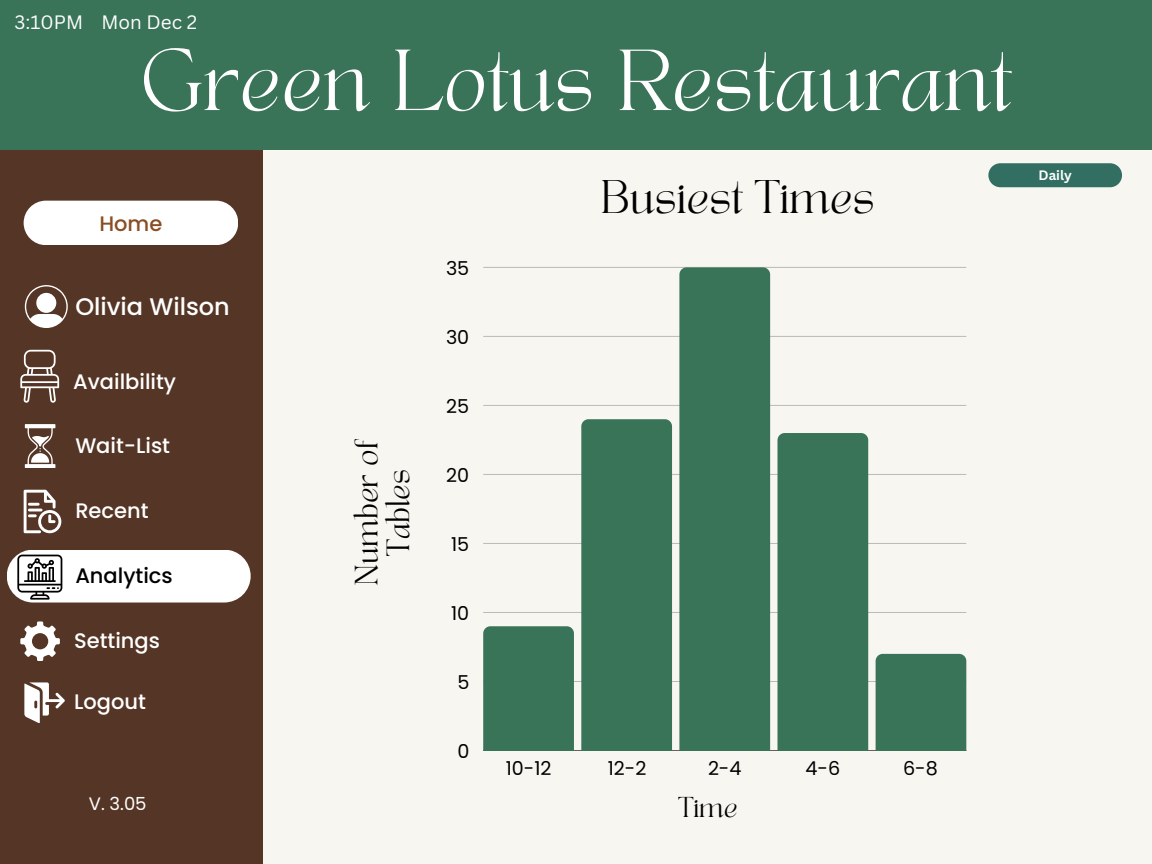
<style>
.page{position:relative;width:1152px;height:864px;background:#f8f6f1}
.page>*{position:absolute;margin:0;border:0;box-sizing:border-box;transform-origin:0 0}
.t1{font:60.45px "TANAEGEAN";color:#fff}
.t2{font:33px "TANAEGEAN";color:#000}
.t3{font:500 24px "Poppins";color:#fff}
.t4{font:22.5px/31.5px "TANAEGEAN";color:#000;text-align:center}
.t5{font:500 21px "Poppins";color:#fff}
.t6{font:500 21px "Poppins";color:#000}
.t7{font:500 21px "Poppins";color:#884e24}
.t8{font:20.1px "TANAEGEAN";color:#000}
.t9{font:19.05px "Poppins";color:#000}
.t10{font:18.9px "Canva Sans";color:#fff}
.t11{font:18px "Poppins";color:#fff}
.t12{font:700 13.35px "Canva Sans";color:#fff}
</style>
<div class="page">
<div style="left:0;top:108px;width:262px;height:756px;background:#553626"></div>
<div style="left:7px;top:550px;width:244px;height:53px;background:#fff;border-radius:26px"></div>
<div style="left:24px;top:201px;width:214px;height:44px;background:#fff;border-radius:22px"></div>
<svg style="left:25px;top:285px;width:43px;height:43px"></svg>
<svg style="left:20px;top:621px;width:40px;height:40px"></svg>
<svg style="left:24px;top:682px;width:41px;height:41px"></svg>
<svg style="left:25px;top:424px;width:30px;height:44px"></svg>
<svg style="left:24px;top:490px;width:37px;height:43px"></svg>
<svg style="left:17px;top:555px;width:45px;height:45px"></svg>
<svg style="left:20px;top:350px;width:39px;height:53px"></svg>
<div style="left:0;top:0;width:1152px;height:150px;background:#3a7458"></div>
<hr style="left:483px;top:750px;width:483px;height:1px;background:#000;opacity:.6">
<hr style="left:483px;top:681px;width:483px;height:1px;background:#000;opacity:.25">
<hr style="left:483px;top:612px;width:483px;height:1px;background:#bcbbb7">
<hr style="left:483px;top:543px;width:483px;height:1px;background:#bdbcb8">
<hr style="left:483px;top:474px;width:483px;height:1px;background:#bebdb9">
<hr style="left:483px;top:405px;width:483px;height:1px;background:#bfbeba">
<hr style="left:483px;top:336px;width:483px;height:1px;background:#c0bfbb">
<hr style="left:483px;top:267px;width:483px;height:1px;background:#c1bfbc">
<div style="left:483px;top:626px;width:91px;height:124px;background:#3a7458"></div>
<svg style="left:581px;top:419px;width:91px;height:331px;background:#3e775b"></svg>
<div style="left:679px;top:267px;width:91px;height:483px;background:#3a7458"></div>
<div style="left:778px;top:433px;width:90px;height:317px;background:#3a7458"></div>
<div style="left:876px;top:654px;width:90px;height:96px;background:#3a7458"></div>
<svg style="left:988px;top:163px;width:134px;height:24px;background:#3b7469"></svg>
<p class="t10" style="left:15px;top:9px;width:184px">3:10PM Mon Dec 2</p>
<h5 class="t1" style="left:140px;top:46px;width:873px">Green Lotus Restaurant</h5>
<p class="t7" style="left:99px;top:209px;width:64px">Home</p>
<p class="t3" style="left:75px;top:290px;width:156px">Olivia Wilson</p>
<p class="t5" style="left:73px;top:366px;width:104px">Availbility</p>
<h1 class="t5" style="left:75px;top:431px;width:96px">Wait-List</h1>
<p class="t5" style="left:75px;top:496px;width:75px">Recent</p>
<h5 class="t6" style="left:75px;top:561px;width:99px">Analytics</h5>
<h5 class="t5" style="left:74px;top:626px;width:87px">Settings</h5>
<h3 class="t5" style="left:74px;top:687px;width:73px">Logout</h3>
<p class="t11" style="left:89px;top:791px;width:59px">V. 3.05</p>
<p class="t4" style="left:354px;top:586px;width:149px;rotate:-90deg">Number of<br>Tables</p>
<p class="t9" style="left:446px;top:255px;width:25px">35</p>
<p class="t9" style="left:446px;top:324px;width:25px">30</p>
<p class="t9" style="left:446px;top:393px;width:25px">25</p>
<p class="t9" style="left:446px;top:462px;width:25px">20</p>
<p class="t9" style="left:451px;top:531px;width:20px">15</p>
<p class="t9" style="left:451px;top:600px;width:20px">10</p>
<p class="t9" style="left:458px;top:669px;width:14px">5</p>
<p class="t9" style="left:458px;top:738px;width:14px">0</p>
<h5 class="t2" style="left:601px;top:177px;width:275px">Busiest Times</h5>
<p class="t9" style="left:506px;top:755px;width:47px">10-12</p>
<p class="t9" style="left:608px;top:755px;width:40px">12-2</p>
<p class="t9" style="left:708px;top:755px;width:35px">2-4</p>
<p class="t9" style="left:806px;top:755px;width:36px">4-6</p>
<p class="t9" style="left:903px;top:755px;width:36px">6-8</p>
<h5 class="t8" style="left:678px;top:795px;width:61px">Time</h5>
<p class="t12" style="left:1039px;top:165px;width:35px">Daily</p>
</div>
